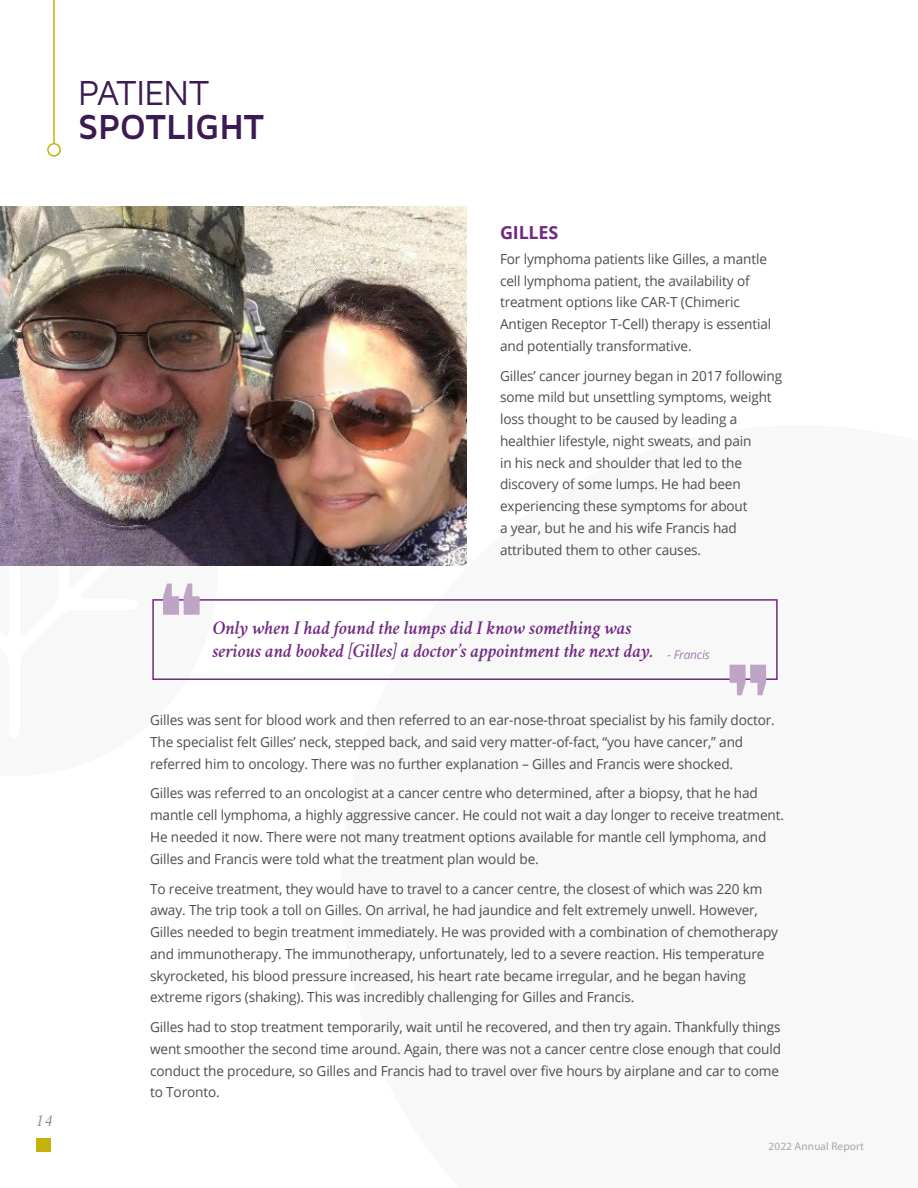
<style>
.page{position:relative;width:918px;height:1188px;background:#fff}
.page>*{position:absolute;margin:0;border:0;box-sizing:border-box;transform-origin:0 0}
.t1{font:700 36px "Maven Pro";letter-spacing:-.005em;color:#3c1a52}
.t2{font:36px "Maven Pro";letter-spacing:-.02em;color:#3c1a52}
.t3{font:italic 600 19.5px/22.5px "Crimson";letter-spacing:-.01em;color:#712a81}
.t4{font:700 18px "Open Sans";letter-spacing:-.01em;color:#712a81}
.t5{font:italic 17.4px "Crimson";color:#8a8c8e;scale:.95 1}
.t6{font:13.8px/21.8px "Open Sans";letter-spacing:-.01em;color:#4d4d4f}
.t7{font:11.25px "Myriad Pro";letter-spacing:.01em;color:#abadb0}
</style>
<div class="page">
<div style="left:36px;top:1138px;width:14px;height:14px;background:#c4b10e"></div>
<img style="left:0;top:207px;width:467px;height:358px">
<svg style="left:341px;top:425px;width:426px;height:271px"></svg>
<hr style="left:53px;top:0;width:2px;height:144px;background:#c4b10e">
<div style="left:47px;top:143px;width:14px;height:14px;border:2px solid #c4b10e;border-radius:50%"></div>
<img style="left:0;top:369px;width:218px;height:215px">
<div style="left:152px;top:599px;width:626px;height:81px;border:2px solid #712a81"></div>
<svg style="left:163px;top:584px;width:37px;height:31px"></svg>
<svg style="left:730px;top:665px;width:36px;height:30px"></svg>
<h1 class="t2" style="left:78px;top:70px;width:133px">PATIENT</h1>
<h1 class="t1" style="left:78px;top:104px;width:188px">SPOTLIGHT</h1>
<p class="t5" style="left:35px;top:1110px;width:18px">14</p>
<h3 class="t4" style="left:500px;top:220px;width:60px">GILLES</h3>
<p class="t6" style="left:500px;top:248px;width:273px">For lymphoma patients like Gilles, a mantle cell lymphoma patient, the availability of treatment options like CAR-T (Chimeric Antigen Receptor T-Cell) therapy is essential and potentially transformative.</p>
<p class="t6" style="left:500px;top:364px;width:284px">Gilles’ cancer journey began in 2017 following some mild but unsettling symptoms, weight loss thought to be caused by leading a healthier lifestyle, night sweats, and pain<br>in his neck and shoulder that led to the discovery of some lumps. He had been experiencing these symptoms for about<br>a year, but he and his wife Francis had attributed them to other causes.</p>
<h2 class="t3" style="left:212px;top:617px;width:499px">Only when I had found the lumps did I know something was<br>serious and booked [Gilles] a doctor’s appointment the next day. <sub>-</sub> <sub>Francis</sub></h2>
<p class="t6" style="left:150px;top:709px;width:626px">Gilles was sent for blood work and then referred to an ear-nose-throat specialist by his family doctor.<br>The specialist felt Gilles’ neck, stepped back, and said very matter-of-fact, “you have cancer,” and referred him to oncology. There was no further explanation – Gilles and Francis were shocked.</p>
<p class="t6" style="left:150px;top:782px;width:635px">Gilles was referred to an oncologist at a cancer centre who determined, after a biopsy, that he had mantle cell lymphoma, a highly aggressive cancer. He could not wait a day longer to receive treatment.<br>He needed it now. There were not many treatment options available for mantle cell lymphoma, and Gilles and Francis were told what the treatment plan would be.</p>
<p class="t6" style="left:150px;top:877px;width:629px">To receive treatment, they would have to travel to a cancer centre, the closest of which was 220 km away. The trip took a toll on Gilles. On arrival, he had jaundice and felt extremely unwell. However, Gilles needed to begin treatment immediately. He was provided with a combination of chemotherapy and immunotherapy. The immunotherapy, unfortunately, led to a severe reaction. His temperature skyrocketed, his blood pressure increased, his heart rate became irregular, and he began having extreme rigors (shaking). This was incredibly challenging for Gilles and Francis.</p>
<p class="t6" style="left:150px;top:1016px;width:632px">Gilles had to stop treatment temporarily, wait until he recovered, and then try again. Thankfully things went smoother the second time around. Again, there was not a cancer centre close enough that could conduct the procedure, so Gilles and Francis had to travel over five hours by airplane and car to come to Toronto.</p>
<p class="t7" style="left:769px;top:1140px;width:97px">2022 Annual Report</p>
</div>
